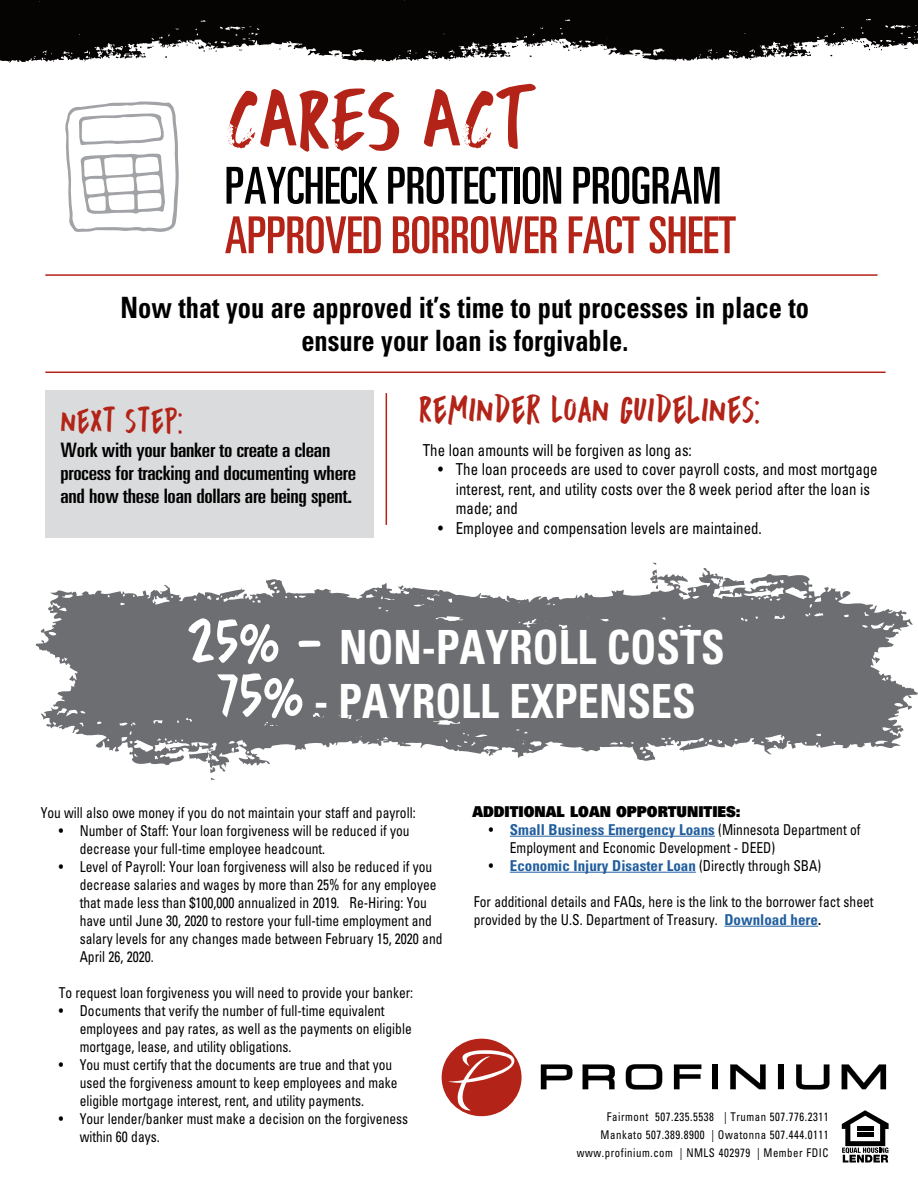
<style>
.page{position:relative;width:918px;height:1188px;background:#fff}
.page>*{position:absolute;margin:0;border:0;box-sizing:border-box;transform-origin:0 0}
.t1{font:85.5px "DK Buntaro";letter-spacing:-.025em;color:#b32317}
.t2{font:ultra-condensed 51px "Univers";letter-spacing:-.01em;color:#000}
.t3{font:ultra-condensed 51px "Univers";letter-spacing:-.01em;color:#b32317}
.t4{font:700 condensed 47.25px/54px "Univers";color:#fff;text-align:center;scale:.9 1}
.t5{font:37.5px "DK Buntaro";color:#b32317;scale:.9 1}
.t6{font:33.75px "DK Buntaro";color:#b32317;scale:.9 1}
.t7{font:700 condensed 29.4px/32.7px "Univers";color:#000;text-align:center;scale:.9 1}
.t8{font:ultra-condensed 19.95px/23px "Univers";letter-spacing:-.01em;color:#000;scale:1.26 1}
.t9{font:condensed 16.5px/19.5px "Univers";color:#000;scale:.9 1}
.t10{font:condensed 15px/18px "Univers";color:#000;scale:.9 1}
.t11{font:700 condensed 15px "Univers";color:#215e9e}
.t12{font:900 15px "Univers";color:#000;scale:.9 1}
.t13{font:condensed 12px/18px "Univers";letter-spacing:.05em;color:#000;text-align:right;scale:.9 1}
.s1{font-family:"DK Buntaro";font-weight:400;font-stretch:normal;font-size:62.1px}
.s2{font-family:"Admiral CAT";font-weight:400;font-stretch:normal;font-size:62.1px}
.s3{font-weight:700;color:#215e9e}
.s4{font-weight:400;color:#000}
.s5{font-weight:700}
</style>
<div class="page">
<div style="left:45px;top:390px;width:329px;height:148px;background:#dadbdc"></div>
<svg style="left:36px;top:584px;width:234px;height:188px;fill:#6d6e71"></svg>
<svg style="left:209px;top:762px;width:9px;height:18px"></svg>
<svg style="left:198px;top:568px;width:720px;height:194px;fill:#6d6e71"></svg>
<svg style="left:541px;top:1064px;width:31px;height:25px"></svg>
<svg style="left:583px;top:1064px;width:32px;height:25px"></svg>
<svg style="left:626px;top:1064px;width:36px;height:26px"></svg>
<svg style="left:674px;top:1064px;width:27px;height:25px"></svg>
<svg style="left:712px;top:1064px;width:6px;height:25px"></svg>
<svg style="left:730px;top:1064px;width:36px;height:25px"></svg>
<svg style="left:778px;top:1064px;width:6px;height:25px"></svg>
<svg style="left:796px;top:1064px;width:33px;height:26px"></svg>
<svg style="left:842px;top:1064px;width:44px;height:25px"></svg>
<div style="left:442px;top:1039px;width:80px;height:77px;background:#b32317;border-radius:50%"></div>
<svg style="left:449px;top:1050px;width:66px;height:60px"></svg>
<svg style="left:842px;top:1110px;width:47px;height:53px"></svg>
<svg style="left:0;top:0;width:918px;height:63px;fill:#060303"></svg>
<svg style="left:901px;top:43px;width:7px;height:6px"></svg>
<svg style="left:805px;top:44px;width:14px;height:12px"></svg>
<svg style="left:832px;top:43px;width:12px;height:3px"></svg>
<svg style="left:852px;top:41px;width:30px;height:10px"></svg>
<svg style="left:635px;top:52px;width:9px;height:4px"></svg>
<svg style="left:236px;top:45px;width:6px;height:6px"></svg>
<svg style="left:140px;top:46px;width:14px;height:12px"></svg>
<svg style="left:167px;top:44px;width:12px;height:4px"></svg>
<svg style="left:186px;top:42px;width:31px;height:10px"></svg>
<svg style="left:288px;top:44px;width:4px;height:3px"></svg>
<svg style="left:480px;top:55px;width:4px;height:3px"></svg>
<svg style="left:600px;top:44px;width:7px;height:6px"></svg>
<svg style="left:505px;top:45px;width:13px;height:12px"></svg>
<svg style="left:532px;top:44px;width:11px;height:3px"></svg>
<svg style="left:551px;top:41px;width:30px;height:10px"></svg>
<svg style="left:334px;top:53px;width:9px;height:4px"></svg>
<hr style="left:45px;top:274px;width:833px;height:2px;background:#b32317">
<hr style="left:45px;top:372px;width:841px;height:1px;background:#b32317">
<hr style="left:386px;top:393px;width:1px;height:132px;background:#b32317">
<hr style="left:510px;top:836px;width:205px;height:1px;background:#215e9e">
<hr style="left:510px;top:872px;width:186px;height:1px;background:#215e9e">
<hr style="left:724px;top:926px;width:94px;height:1px;background:#215e9e">
<svg style="left:65px;top:101px;width:114px;height:131px"></svg>
<h1 class="t1" style="left:225px;top:67px;width:315px">CARES ACT</h1>
<h2 class="t2" style="left:225px;top:157px;width:498px">PAYCHECK PROTECTION PROGRAM</h2>
<h2 class="t3" style="left:225px;top:206px;width:513px">APPROVED BORROWER FACT SHEET</h2>
<h3 class="t7" style="left:121px;top:291px;width:766px">Now that you are approved it’s time to put processes in place to ensure your loan is forgivable.</h3>
<h3 class="t6" style="left:60px;top:400px;width:138px">NEXT STEP:</h3>
<h3 class="t8" style="left:60px;top:439px;width:236px">Work with your banker to create a clean process for tracking and documenting where and how these loan dollars are being spent.</h3>
<h3 class="t5" style="left:419px;top:386px;width:381px">REMINDER LOAN GUIDELINES:</h3>
<p class="t9" style="left:423px;top:440px;width:300px">The loan amounts will be forgiven as long as:</p>
<p class="t9" style="left:456px;top:460px;width:470px;text-indent:-18px">• The loan proceeds are used to cover payroll costs, and most mortgage interest, rent, and utility costs over the 8 week period after the loan is made; and</p>
<p class="t9" style="left:438px;top:518px;width:361px">• Employee and compensation levels are maintained.</p>
<h3 class="t4" style="left:187px;top:620px;width:599px"><span class="s1">25</span><span class="s2">%</span> <span class="s1">-</span> NON-PAYROLL COSTS<br><span class="s1">75</span><span class="s2">%</span> - PAYROLL EXPENSES</h3>
<p class="t10" style="left:41px;top:804px;width:418px">You will also owe money if you do not maintain your staff and payroll:</p>
<p class="t10" style="left:80px;top:822px;width:368px;text-indent:-21px">• Number of Staff: Your loan forgiveness will be reduced if you decrease your full-time employee headcount.</p>
<p class="t10" style="left:80px;top:858px;width:405px;text-indent:-21px">• Level of Payroll: Your loan forgiveness will also be reduced if you decrease salaries and wages by more than 25% for any employee that made less than $100,000 annualized in 2019. Re-Hiring: You have until June 30, 2020 to restore your full-time employment and salary levels for any changes made between February 15, 2020 and April 26, 2020.</p>
<p class="t10" style="left:59px;top:984px;width:396px">To request loan forgiveness you will need to provide your banker:</p>
<p class="t10" style="left:80px;top:1002px;width:371px;text-indent:-21px">• Documents that verify the number of full-time equivalent employees and pay rates, as well as the payments on eligible mortgage, lease, and utility obligations.</p>
<p class="t10" style="left:80px;top:1056px;width:355px;text-indent:-21px">• You must certify that the documents are true and that you used the forgiveness amount to keep employees and make eligible mortgage interest, rent, and utility payments.</p>
<p class="t10" style="left:80px;top:1110px;width:367px;text-indent:-21px">• Your lender/banker must make a decision on the forgiveness within 60 days.</p>
<p class="t12" style="left:472px;top:801px;width:300px">ADDITIONAL LOAN OPPORTUNITIES:</p>
<p class="t10" style="left:510px;top:820px;width:391px;text-indent:-21px">• <span class="s3">Small Business Emergency Loans</span> (Minnesota Department of<br>Employment and Economic Development - DEED)</p>
<p class="t11" style="left:489px;top:856px;width:334px"><span class="s4">•</span> Economic Injury Disaster Loan <span class="s4">(Directly through SBA)</span></p>
<p class="t10" style="left:474px;top:892px;width:446px">For additional details and FAQs, here is the link to the borrower fact sheet provided by the U.S. Department of Treasury. <span class="s3">Download here</span><span class="s5">.</span></p>
<p class="t13" style="left:577px;top:1108px;width:281px">Fairmont 507.235.5538 | Truman 507.776.2311<br>Mankato 507.389.8900 | Owatonna 507.444.0111 www.profinium.com | NMLS 402979 | Member FDIC</p>
</div>
